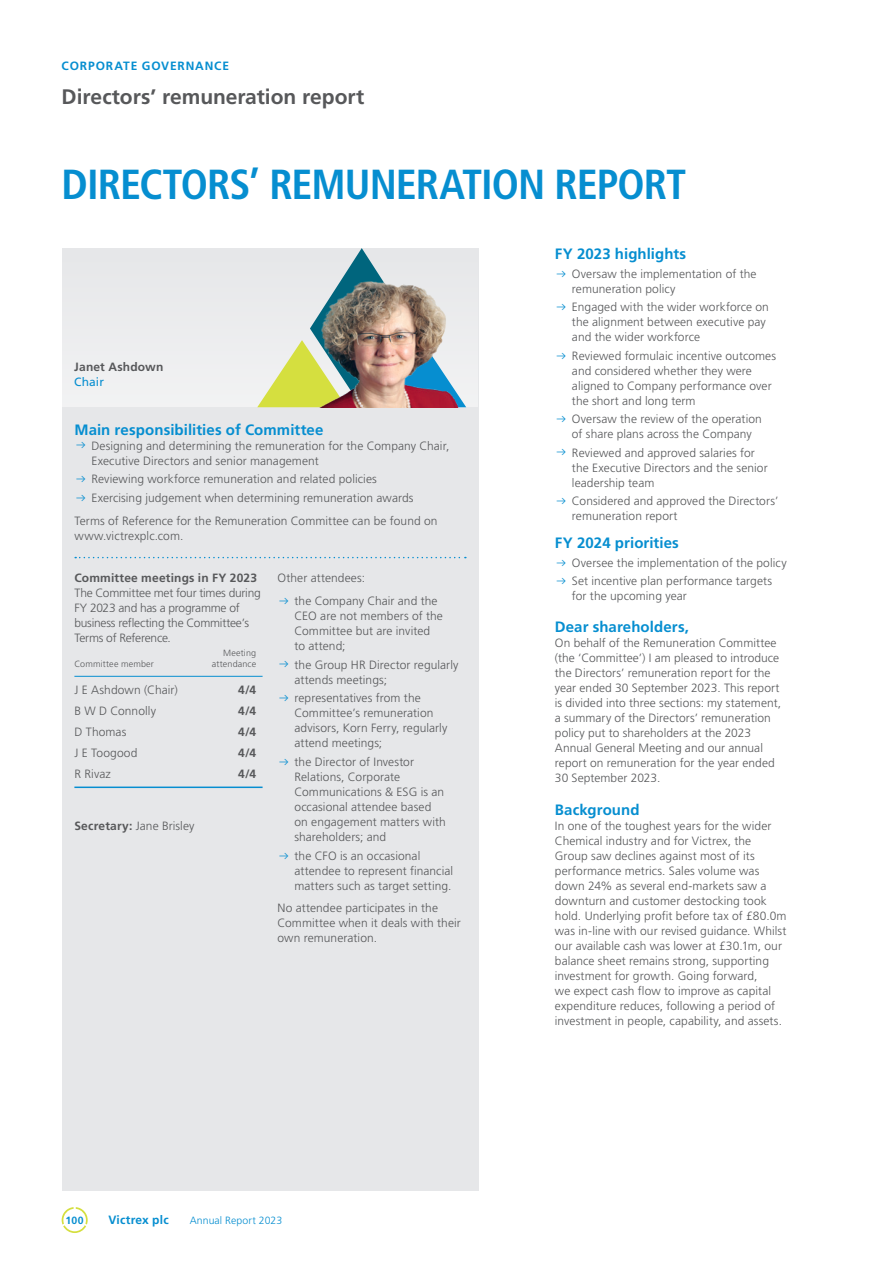
<style>
.page{position:relative;width:893px;height:1263px;background:#fff}
.page>*{position:absolute;margin:0;border:0;box-sizing:border-box;transform-origin:0 0}
.Intro_header_28pt{font:700 condensed 42px "Frutiger LT Pro";letter-spacing:-.025em;color:#068ed0}
.Page_Title{font:700 21px "Frutiger LT Pro";letter-spacing:-.005em;color:#57585a}
.Subhead_1{font:700 15px "Frutiger LT Pro";letter-spacing:.005em;color:#068ed0}
.Highlights_bullets_header{font:700 15px "Frutiger LT Pro";letter-spacing:.005em;color:#068ed0}
.Body_Text{font:300 12px/15px "Frutiger LT Pro";letter-spacing:.005em;color:#57585a}
.Body_Text-2{font:300 12px/15px "Frutiger LT Pro";letter-spacing:-.02em;color:#57585a}
.Figs_LFT{font:300 12px "Frutiger LT Pro";letter-spacing:.01em;color:#57585a}
.Subhead_2{font:700 12px "Frutiger LT Pro";letter-spacing:.015em;color:#57585a}
.t1{font:700 12px "Frutiger LT Pro";letter-spacing:.07em;color:#068ed0}
.Figs_RT{font:700 12px "Frutiger LT Pro";color:#57585a}
.Intro_Sign_off_1{font:700 12px "Frutiger LT Pro";letter-spacing:.015em;color:#57585a}
.t2{font:700 12px "Frutiger LT Pro";letter-spacing:.015em;color:#068ed0}
.Intro_Sign_off_2{font:12px "Frutiger LT Pro";letter-spacing:.01em;color:#068ed0}
.t3{font:300 10.5px "Frutiger LT Pro";letter-spacing:.01em;color:#068ed0}
.t4{font:700 10.5px "Frutiger LT Pro";color:#068ed0}
.Figshd_RT{font:300 9px "Frutiger LT Pro";letter-spacing:.015em;color:#57585a}
.s1{color:#068ed0}
.s2{font-weight:700}
</style>
<div class="page">
<div style="left:62px;top:248px;width:416px;height:943px;background:#e6e7e9"></div>
<div style="left:62px;top:248px;width:416px;height:159px;background:#ebecee"></div>
<svg style="left:62px;top:1207px;width:26px;height:26px"></svg>
<hr style="left:74px;top:676px;width:128px;height:1px;background:#068ed0">
<hr style="left:202px;top:676px;width:61px;height:1px;background:#068ed0">
<hr style="left:74px;top:786px;width:128px;height:2px;background:#068ed0">
<hr style="left:202px;top:786px;width:61px;height:2px;background:#068ed0">
<svg style="left:75px;top:557px;width:391px;height:1px"></svg>
<svg style="left:257px;top:248px;width:120px;height:159px"></svg>
<img style="left:308px;top:272px;width:171px;height:135px">
<p class="t1" style="left:62px;top:59px;width:169px">CORPORATE GOVERNANCE</p>
<p class="Page_Title" style="left:62px;top:84px;width:304px">Directors’ remuneration report</p>
<p class="Intro_header_28pt" style="left:62px;top:160px;width:626px">DIRECTORS’ REMUNERATION REPORT</p>
<p class="Intro_Sign_off_1" style="left:74px;top:359px;width:91px">Janet Ashdown</p>
<p class="Intro_Sign_off_2" style="left:74px;top:375px;width:31px">Chair</p>
<p class="Subhead_1" style="left:74px;top:421px;width:251px">Main responsibilities of Committee</p>
<p class="Body_Text" style="left:91px;top:438px;width:359px;text-indent:-17px"><span class="s1">◆</span> Designing and determining the remuneration for the Company Chair,<br>Executive Directors and senior management</p>
<p class="Body_Text" style="left:74px;top:472px;width:304px"><span class="s1">◆</span> Reviewing workforce remuneration and related policies</p>
<p class="Body_Text" style="left:74px;top:491px;width:341px"><span class="s1">◆</span> Exercising judgement when determining remuneration awards</p>
<p class="Body_Text" style="left:74px;top:513px;width:365px">Terms of Reference for the Remuneration Committee can be found on www.victrexplc.com.</p>
<p class="Subhead_2" style="left:74px;top:571px;width:184px">Committee meetings in FY 2023</p>
<p class="Body_Text-2" style="left:74px;top:586px;width:188px">The Committee met four times during<br>FY 2023 and has a programme of business reflecting the Committee’s<br>Terms of Reference.</p>
<p class="Figshd_RT" style="left:74px;top:659px;width:81px">Committee member</p>
<p class="Body_Text" style="left:277px;top:571px;width:89px">Other attendees:</p>
<p class="Body_Text" style="left:294px;top:593px;width:150px;text-indent:-17px"><span class="s1">◆</span> the Company Chair and the<br>CEO are not members of the<br>Committee but are invited to attend;</p>
<p class="Body_Text" style="left:294px;top:657px;width:166px;text-indent:-17px"><span class="s1">◆</span> the Group HR Director regularly attends meetings;</p>
<p class="Body_Text" style="left:294px;top:691px;width:154px;text-indent:-17px"><span class="s1">◆</span> representatives from the<br>Committee’s remuneration advisors, Korn Ferry, regularly attend meetings;</p>
<p class="Body_Text" style="left:294px;top:754px;width:153px;text-indent:-17px"><span class="s1">◆</span> the Director of Investor<br>Relations, Corporate<br>Communications &amp; ESG is an occasional attendee based on engagement matters with shareholders; and</p>
<p class="Body_Text" style="left:294px;top:848px;width:160px;text-indent:-17px"><span class="s1">◆</span> the CFO is an occasional attendee to represent financial matters such as target setting.</p>
<p class="Body_Text" style="left:277px;top:901px;width:185px">No attendee participates in the<br>Committee when it deals with their own remuneration.</p>
<p class="Figshd_RT" style="left:223px;top:648px;width:35px">Meeting</p>
<p class="Figshd_RT" style="left:212px;top:659px;width:46px">attendance</p>
<p class="Figs_LFT" style="left:74px;top:683px;width:105px">J E Ashdown (Chair)</p>
<p class="Figs_RT" style="left:238px;top:683px;width:19px">4/4</p>
<p class="Figs_LFT" style="left:74px;top:704px;width:83px">B W D Connolly</p>
<p class="Figs_RT" style="left:238px;top:704px;width:19px">4/4</p>
<p class="Figs_LFT" style="left:74px;top:725px;width:53px">D Thomas</p>
<p class="Figs_RT" style="left:238px;top:725px;width:19px">4/4</p>
<p class="Figs_LFT" style="left:74px;top:746px;width:65px">J E Toogood</p>
<p class="Figs_RT" style="left:238px;top:746px;width:19px">4/4</p>
<p class="Figs_LFT" style="left:74px;top:767px;width:38px">R Rivaz</p>
<p class="Figs_RT" style="left:238px;top:767px;width:19px">4/4</p>
<p class="Body_Text" style="left:74px;top:818px;width:122px"><span class="s2">Secretary:</span> Jane Brisley</p>
<p class="t4" style="left:66px;top:1214px;width:19px">100</p>
<p class="t2" style="left:108px;top:1213px;width:62px">Victrex plc</p>
<p class="t3" style="left:190px;top:1214px;width:94px">Annual Report 2023</p>
<p class="Highlights_bullets_header" style="left:555px;top:245px;width:133px">FY 2023 highlights</p>
<p class="Body_Text" style="left:572px;top:266px;width:186px;text-indent:-17px"><span class="s1">◆</span> Oversaw the implementation of the remuneration policy</p>
<p class="Body_Text" style="left:572px;top:300px;width:198px;text-indent:-17px"><span class="s1">◆</span> Engaged with the wider workforce on the alignment between executive pay and the wider workforce</p>
<p class="Body_Text" style="left:572px;top:348px;width:206px;text-indent:-17px"><span class="s1">◆</span> Reviewed formulaic incentive outcomes and considered whether they were aligned to Company performance over the short and long term</p>
<p class="Body_Text" style="left:555px;top:412px;width:208px;text-align:center"><span class="s1">◆</span> Oversaw the review of the operation of share plans across the Company</p>
<p class="Body_Text" style="left:572px;top:445px;width:197px;text-indent:-17px"><span class="s1">◆</span> Reviewed and approved salaries for the Executive Directors and the senior leadership team</p>
<p class="Body_Text" style="left:572px;top:493px;width:208px;text-indent:-17px"><span class="s1">◆</span> Considered and approved the Directors’ remuneration report</p>
<p class="Highlights_bullets_header" style="left:555px;top:534px;width:125px">FY 2024 priorities</p>
<p class="Body_Text" style="left:555px;top:555px;width:233px"><span class="s1">◆</span> Oversee the implementation of the policy</p>
<p class="Body_Text" style="left:572px;top:574px;width:202px;text-indent:-17px"><span class="s1">◆</span> Set incentive plan performance targets for the upcoming year</p>
<p class="Subhead_1" style="left:555px;top:618px;width:136px">Dear shareholders,</p>
<p class="Body_Text" style="left:555px;top:635px;width:228px">On behalf of the Remuneration Committee (the ‘Committee’) I am pleased to introduce the Directors’ remuneration report for the year ended 30 September 2023. This report is divided into three sections: my statement, a summary of the Directors’ remuneration policy put to shareholders at the 2023<br>Annual General Meeting and our annual report on remuneration for the year ended 30 September 2023.</p>
<p class="Subhead_1" style="left:555px;top:801px;width:86px">Background</p>
<p class="Body_Text" style="left:555px;top:818px;width:233px">In one of the toughest years for the wider Chemical industry and for Victrex, the Group saw declines against most of its performance metrics. Sales volume was down 24% as several end-markets saw a downturn and customer destocking took hold. Underlying profit before tax of £80.0m was in-line with our revised guidance. Whilst our available cash was lower at £30.1m, our balance sheet remains strong, supporting investment for growth. Going forward,<br>we expect cash flow to improve as capital expenditure reduces, following a period of investment in people, capability, and assets.</p>
</div>
